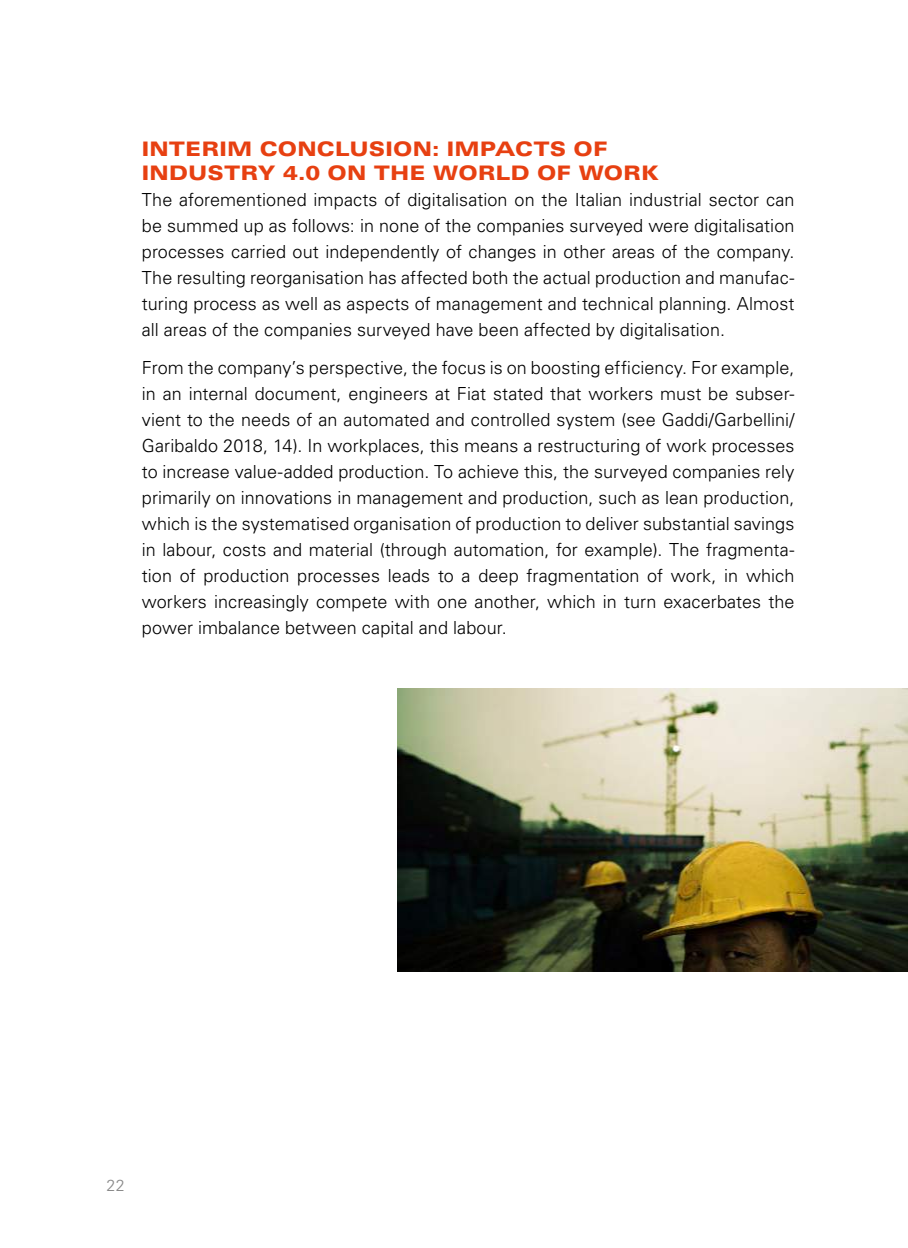
<style>
.page{position:relative;width:908px;height:1248px;background:#fff}
.page>*{position:absolute;margin:0;border:0;box-sizing:border-box;transform-origin:0 0}
.t1{font:900 expanded 20px/24px "Univers LT Std";letter-spacing:.005em;color:#e74011}
.t2{font:300 18px/26px "Univers LT Std";letter-spacing:.005em;color:#000;text-align:justify}
.t3{font:300 16px "Univers LT Std";color:#878787}
</style>
<div class="page">
<img style="left:397px;top:688px;width:510px;height:283px">
<p class="t1" style="left:142px;top:137px;width:518px">INTERIM CONCLUSION: IMPACTS OF<br>INDUSTRY 4.0 ON THE WORLD OF WORK</p>
<p class="t2" style="left:142px;top:187px;width:654px">The aforementioned impacts of digitalisation on the Italian industrial sector can be summed up as follows: in none of the companies surveyed were digitalisation processes carried out independently of changes in other areas of the company.<br>The resulting reorganisation has affected both the actual production and manufac&shy;turing process as well as aspects of management and technical planning. Almost all areas of the companies surveyed have been affected by digitalisation.</p>
<p class="t2" style="left:142px;top:354px;width:654px">From the company’s perspective, the focus is on boosting efficiency. For example, in an internal document, engineers at Fiat stated that workers must be subser&shy;vient to the needs of an automated and controlled system (see Gaddi/Garbellini/ Garibaldo 2018, 14). In workplaces, this means a restructuring of work processes to increase value-added production. To achieve this, the surveyed companies rely primarily on innovations in management and production, such as lean production, which is the systematised organisation of production to deliver substantial savings in labour, costs and material (through automation, for example). The fragmenta&shy;tion of production processes leads to a deep fragmentation of work, in which workers increasingly compete with one another, which in turn exacerbates the power imbalance between capital and labour.</p>
<p class="t3" style="left:107px;top:1175px;width:20px">22</p>
</div>
